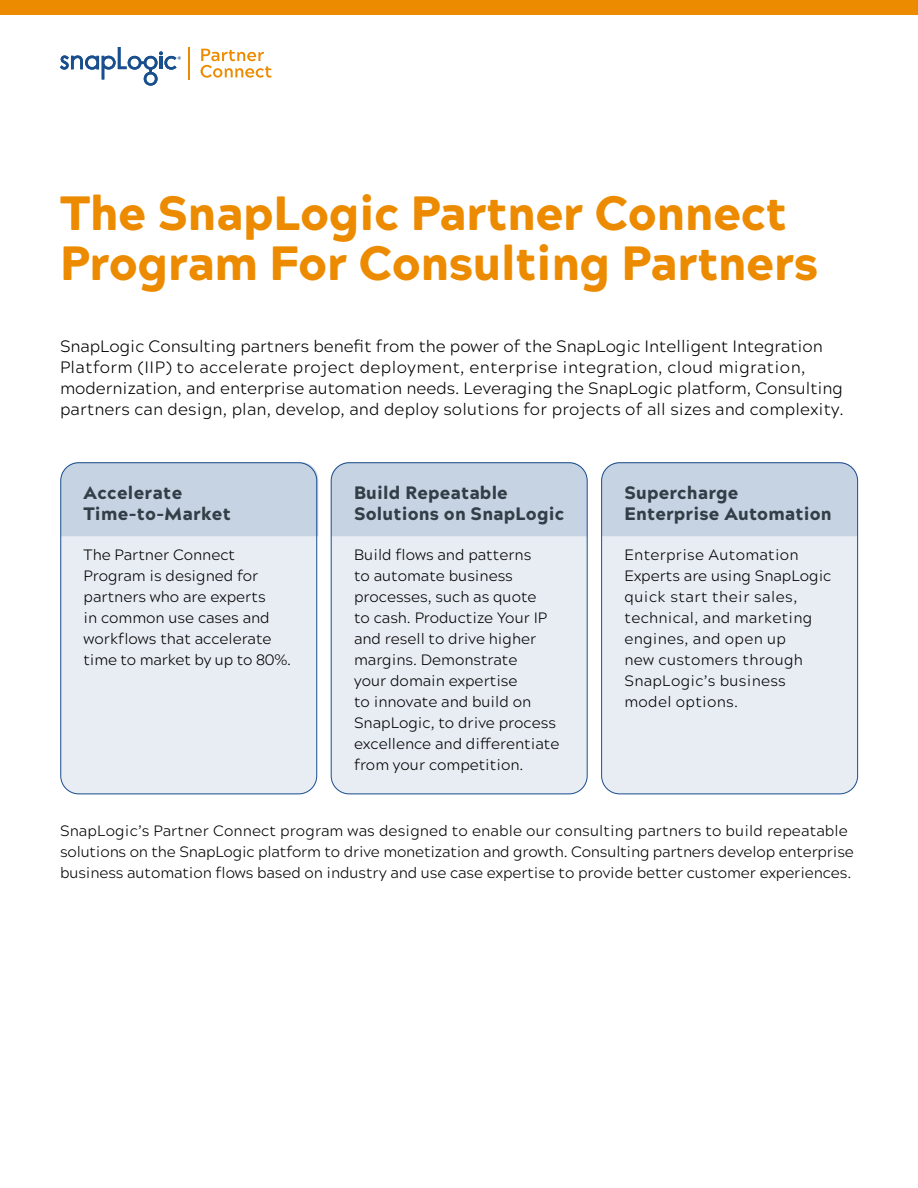
<style>
.page{position:relative;width:918px;height:1188px;background:#fff}
.page>*{position:absolute;margin:0;border:0;box-sizing:border-box;transform-origin:0 0}
.t1{font:900 48px/51px "Acherus Grotesque";letter-spacing:-.01em;color:#ed8b00}
.t2{font:900 18px/21px "Acherus Grotesque";letter-spacing:.01em;color:#333f48}
.t3{font:300 16.5px/21px "Acherus Grotesque";color:#000}
.t4{font:300 15px/21px "Acherus Grotesque";color:#000}
.t5{font:300 15px/21px "Acherus Grotesque";letter-spacing:.02em;color:#000}
</style>
<div class="page">
<div style="left:0;top:0;width:918px;height:15px;background:#ed8b00"></div>
<svg style="left:201px;top:49px;width:71px;height:29px"></svg>
<hr style="left:188px;top:47px;width:2px;height:32px;background:#ed8b00">
<div style="left:61px;top:463px;width:256px;height:331px;background:#e8edf4;border-radius:18px"></div>
<div style="left:331px;top:463px;width:256px;height:331px;background:#e8edf4;border-radius:18px"></div>
<div style="left:602px;top:463px;width:256px;height:331px;background:#e8edf4;border-radius:18px"></div>
<svg style="left:60px;top:47px;width:121px;height:39px"></svg>
<div style="left:62px;top:462px;width:256px;height:74px;background:#c6d3e2"></div>
<div style="left:331px;top:462px;width:255px;height:74px;background:#c6d3e2"></div>
<div style="left:603px;top:462px;width:255px;height:74px;background:#c6d3e2"></div>
<div style="left:60px;top:462px;width:257px;height:332px;border:1px solid #1b4e8d;border-radius:18px"></div>
<div style="left:331px;top:462px;width:257px;height:332px;border:1px solid #1b4e8d;border-radius:18px"></div>
<div style="left:601px;top:462px;width:257px;height:332px;border:1px solid #1b4e8d;border-radius:18px"></div>
<h1 class="t1" style="left:60px;top:185px;width:760px">The SnapLogic Partner Connect<br>Program For Consulting Partners</h1>
<p class="t3" style="left:60px;top:335px;width:785px">SnapLogic Consulting partners benefit from the power of the SnapLogic Intelligent Integration Platform (IIP) to accelerate project deployment, enterprise integration, cloud migration, modernization, and enterprise automation needs. Leveraging the SnapLogic platform, Consulting partners can design, plan, develop, and deploy solutions for projects of all sizes and complexity.</p>
<p class="t2" style="left:84px;top:481px;width:149px">Accelerate<br>Time-to-Market</p>
<p class="t4" style="left:84px;top:544px;width:209px">The Partner Connect<br>Program is designed for partners who are experts<br>in common use cases and workflows that accelerate time to market by up to 80%.</p>
<p class="t2" style="left:354px;top:481px;width:212px">Build Repeatable<br>Solutions on SnapLogic</p>
<p class="t4" style="left:354px;top:544px;width:207px">Build flows and patterns<br>to automate business processes, such as quote<br>to cash. Productize Your IP and resell to drive higher margins. Demonstrate<br>your domain expertise<br>to innovate and build on<br>SnapLogic, to drive process excellence and differentiate from your competition.</p>
<p class="t2" style="left:624px;top:481px;width:209px">Supercharge<br>Enterprise Automation</p>
<p class="t5" style="left:624px;top:544px;width:208px">Enterprise Automation<br>Experts are using SnapLogic quick start their sales, technical, and marketing engines, and open up<br>new customers through<br>SnapLogic’s business model options.</p>
<p class="t4" style="left:60px;top:819px;width:795px">SnapLogic’s Partner Connect program was designed to enable our consulting partners to build repeatable solutions on the SnapLogic platform to drive monetization and growth. Consulting partners develop enterprise business automation flows based on industry and use case expertise to provide better customer experiences.</p>
</div>
